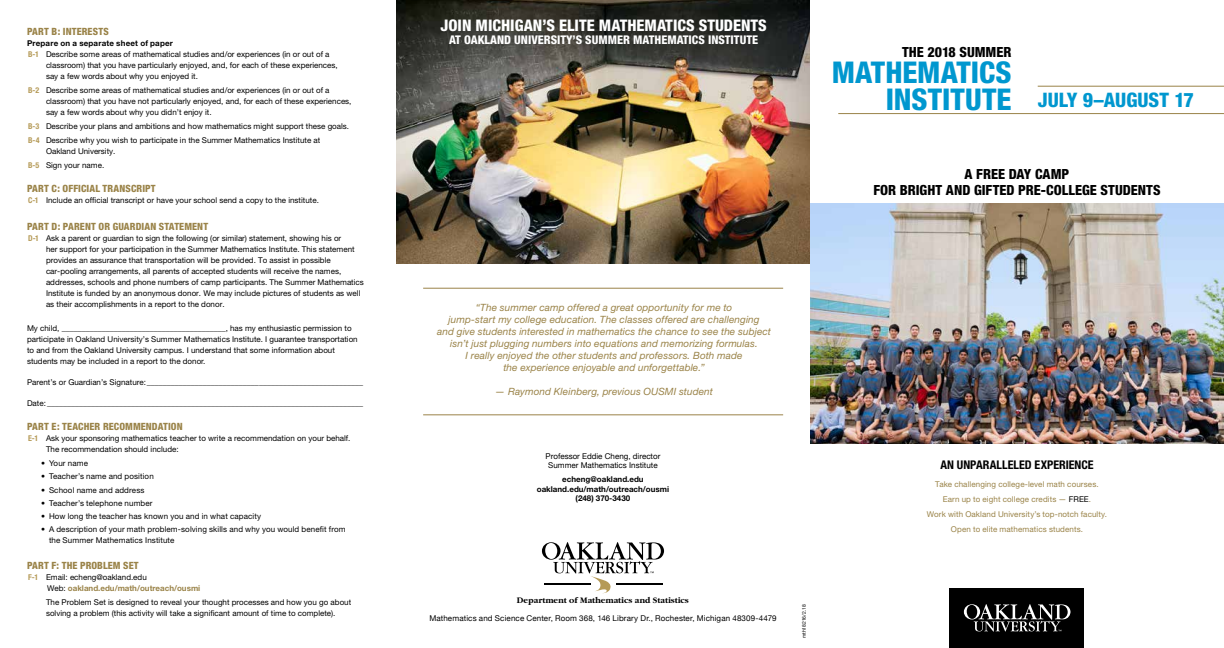
<style>
.page{position:relative;width:1224px;height:648px;background:#fff}
.page>*{position:absolute;margin:0;border:0;box-sizing:border-box;transform-origin:0 0}
.t1{font:800 condensed 30px/27px "Helvetica Neue";color:#0097cf;text-align:right}
.t2{font:800 condensed 20px "Helvetica Neue";color:#0097cf}
.t3{font:800 condensed 16px "Helvetica Neue";color:#fff}
.t4{font:800 condensed 14px/16px "Helvetica Neue";color:#000;text-align:center}
.t5{font:800 condensed 12px "Helvetica Neue";color:#fff}
.t6{font:700 condensed 12px "Helvetica Neue";color:#000}
.t7{font:italic 10px/12px "Helvetica Neue";letter-spacing:.01em;color:#9a8348;text-align:center}
.t8{font:800 condensed 10px "Helvetica Neue";letter-spacing:.01em;color:#9a8348}
.t9{font:700 8.8px "Garamond";color:#000}
.t10{font:8px/11px "Helvetica Neue";color:#000}
.t11{font:8px/15px "Helvetica Neue";letter-spacing:.015em;color:#9a8348;text-align:center}
.t12{font:8px/9.6px "Helvetica Neue";letter-spacing:.01em;color:#000;text-align:center}
.t13{font:700 8px/11px "Helvetica Neue";color:#9a8348}
.t14{font:700 8px/9.6px "Helvetica Neue";color:#000;text-align:center}
.t15{font:700 8px "Helvetica Neue";letter-spacing:.025em;color:#000}
.t16{font:5px "Helvetica Neue";color:#000}
.s1{font-weight:700;font-stretch:condensed;color:#b59a57}
.s2{font-stretch:condensed;color:#b59a57}
.s3{font-weight:400;color:#000}
.s4{color:#000}
</style>
<div class="page">
<img style="left:396px;top:0;width:414px;height:264px">
<svg style="left:542px;top:542px;width:122px;height:51px"></svg>
<hr style="left:544px;top:583px;width:46px;height:2px;background:#000">
<hr style="left:617px;top:584px;width:46px;height:1px;background:#000">
<img style="left:810px;top:203px;width:414px;height:240px">
<hr style="left:838px;top:113px;width:386px;height:1px;background:#9a8348">
<hr style="left:1038px;top:86px;width:186px;height:1px;background:#9a8348">
<div style="left:950px;top:588px;width:134px;height:60px;background:#000"></div>
<svg style="left:964px;top:604px;width:106px;height:28px"></svg>
<hr style="left:423px;top:415px;width:360px;height:1px;background:#9a8348">
<hr style="left:423px;top:288px;width:360px;height:1px;background:#9a8348">
<p class="t8" style="left:27px;top:25px;width:83px">PART B: INTERESTS</p>
<p class="t15" style="left:27px;top:38px;width:148px">Prepare on a separate sheet of paper</p>
<p class="t10" style="left:28px;top:49px;width:303px"><span class="s1">B-1</span> Describe some areas of mathematical studies and/or experiences (in or out of a</p>
<p class="t10" style="left:46px;top:60px;width:293px">classroom) that you have particularly enjoyed, and, for each of these experiences,</p>
<p class="t10" style="left:46px;top:71px;width:153px">say a few words about why you enjoyed it.</p>
<p class="t10" style="left:46px;top:85px;width:307px;text-indent:-18px"><span class="s1">B-2</span> Describe some areas of mathematical studies and/or experiences (in or out of a classroom) that you have not particularly enjoyed, and, for each of these experiences, say a few words about why you didn’t enjoy it.</p>
<p class="t10" style="left:28px;top:119px;width:323px;line-height:13.9px"><span class="s1">B-3</span> Describe your plans and ambitions and how mathematics might support these goals.<br><span class="s1">B-4</span> Describe why you wish to participate in the Summer Mathematics Institute at</p>
<p class="t10" style="left:28px;top:144px;width:89px;line-height:13.9px;text-indent:18px">Oakland University.<br><span class="s1">B-5</span> Sign your name.</p>
<p class="t8" style="left:27px;top:182px;width:130px">PART C: OFFICIAL TRANSCRIPT</p>
<p class="t10" style="left:28px;top:194px;width:292px"><span class="s1">C-1</span> Include an official transcript or have your school send a copy to the institute.</p>
<p class="t8" style="left:27px;top:220px;width:183px">PART D: PARENT OR GUARDIAN STATEMENT</p>
<p class="t10" style="left:46px;top:233px;width:319px;text-indent:-18px"><span class="s1">D-1</span> Ask a parent or guardian to sign the following (or similar) statement, showing his or<br>her support for your participation in the Summer Mathematics Institute. This statement provides an assurance that transportation will be provided. To assist in possible car-pooling arrangements, all parents of accepted students will receive the names, addresses, schools and phone numbers of camp participants. The Summer Mathematics Institute is funded by an anonymous donor. We may include pictures of students as well as their accomplishments in a report to the donor.</p>
<p class="t10" style="left:27px;top:323px;width:332px">My child, _________________________________________, has my enthusiastic permission to participate in Oakland University’s Summer Mathematics Institute. I guarantee transportation to and from the Oakland University campus. I understand that some information about students may be included in a report to the donor.</p>
<p class="t10" style="left:27px;top:377px;width:337px">Parent’s or Guardian’s Signature: ______________________________________________________</p>
<p class="t10" style="left:27px;top:398px;width:337px">Date: _______________________________________________________________________________</p>
<p class="t8" style="left:27px;top:421px;width:157px">PART E: TEACHER RECOMMENDATION</p>
<p class="t10" style="left:46px;top:433px;width:306px;text-indent:-18px"><span class="s1">E-1</span> Ask your sponsoring mathematics teacher to write a recommendation on your behalf.<br>The recommendation should include:</p>
<p class="t10" style="left:41px;top:458px;width:49px">• Your name</p>
<p class="t10" style="left:41px;top:471px;width:114px">• Teacher’s name and position</p>
<p class="t10" style="left:41px;top:484px;width:105px">• School name and address</p>
<p class="t10" style="left:41px;top:497px;width:113px">• Teacher’s telephone number</p>
<p class="t10" style="left:41px;top:510px;width:222px">• How long the teacher has known you and in what capacity</p>
<p class="t10" style="left:49px;top:524px;width:298px;text-indent:-8px">• A description of your math problem-solving skills and why you would benefit from the Summer Mathematics Institute</p>
<p class="t8" style="left:27px;top:560px;width:113px">PART F: THE PROBLEM SET</p>
<p class="t13" style="left:47px;top:572px;width:155px;text-indent:-19px"><span class="s2">F-1</span> <span class="s3">Email: echeng@oakland.edu<br>Web:</span> oakland.edu/math/outreach/ousmi</p>
<p class="t10" style="left:46px;top:597px;width:307px">The Problem Set is designed to reveal your thought processes and how you go about solving a problem (this activity will take a significant amount of time to complete).</p>
<h3 class="t3" style="left:440px;top:16px;width:328px">JOIN MICHIGAN’S ELITE MATHEMATICS STUDENTS</h3>
<h3 class="t5" style="left:449px;top:33px;width:311px">AT OAKLAND UNIVERSITY’S SUMMER MATHEMATICS INSTITUTE</h3>
<h3 class="t4" style="left:902px;top:43px;width:111px">THE 2018 SUMMER</h3>
<h1 class="t1" style="left:832px;top:58px;width:181px">MATHEMATICS<br>INSTITUTE</h1>
<h2 class="t2" style="left:1038px;top:87px;width:158px">JULY 9–AUGUST 17</h2>
<h3 class="t4" style="left:873px;top:165px;width:289px">A FREE DAY CAMP<br>FOR BRIGHT AND GIFTED PRE-COLLEGE STUDENTS</h3>
<p class="t7" style="left:437px;top:301px;width:335px">“The summer camp offered a great opportunity for me to<br>jump-start my college education. The classes offered are challenging<br>and give students interested in mathematics the chance to see the subject isn’t just plugging numbers into equations and memorizing formulas.<br>I really enjoyed the other students and professors. Both made<br>the experience enjoyable and unforgettable.”</p>
<p class="t7" style="left:495px;top:385px;width:219px">— Raymond Kleinberg, previous OUSMI student</p>
<p class="t12" style="left:546px;top:451px;width:116px">Professor Eddie Cheng, director<br>Summer Mathematics Institute</p>
<p class="t14" style="left:537px;top:474px;width:134px">echeng@oakland.edu oakland.edu/math/outreach/ousmi (248) 370-3430</p>
<p class="t9" style="left:517px;top:595px;width:174px">Department of Mathematics and Statistics</p>
<p class="t12" style="left:429px;top:614px;width:349px">Mathematics and Science Center, Room 368, 146 Library Dr., Rochester, Michigan 48309-4479</p>
<p class="t16" style="left:800px;top:638px;width:35px;rotate:-90deg">mth18216/2.18</p>
<h3 class="t6" style="left:940px;top:457px;width:155px">AN UNPARALLELED EXPERIENCE</h3>
<p class="t11" style="left:927px;top:476px;width:182px">Take challenging college-level math courses.<br>Earn up to eight college credits — <span class="s4">FREE</span>.<br>Work with Oakland University’s top-notch faculty.<br>Open to elite mathematics students.</p>
</div>
